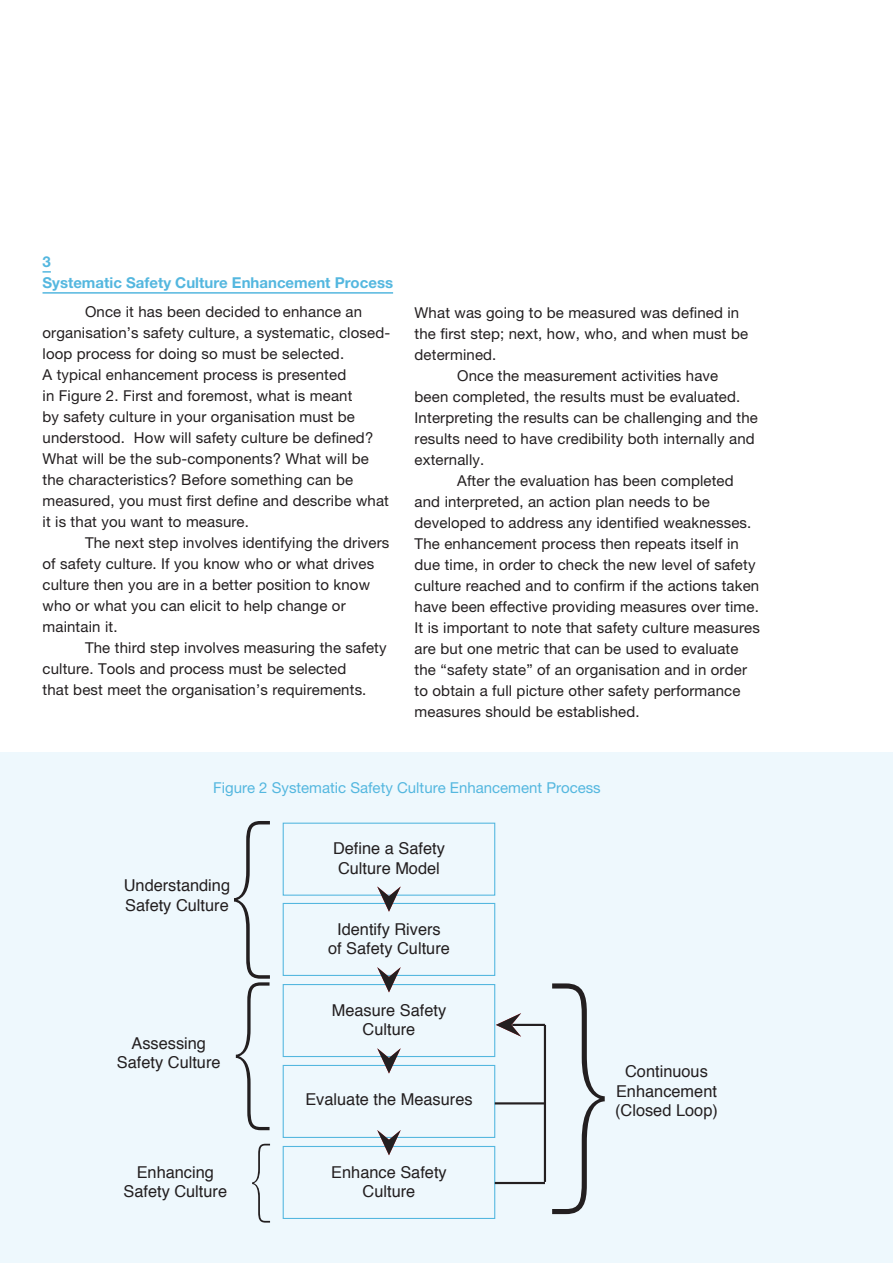
<style>
.page{position:relative;width:893px;height:1263px;background:#fff}
.page>*{position:absolute;margin:0;border:0;box-sizing:border-box;transform-origin:0 0}
.t1{font:900 expanded 255.15px "Helvetica Neue";color:#231f20}
.t2{font:900 expanded 174.45px "Helvetica Neue";color:#231f20}
.t3{font:900 expanded 163.5px "Helvetica Neue";color:#231f20}
.t4{font:900 expanded 87.15px "Helvetica Neue";color:#231f20}
.t5{font:16.35px/19.6px "Helvetica";color:#231f20;text-align:center}
.Main_text{font:15px/21px "Helvetica Neue";letter-spacing:.01em;color:#231f20}
.Subtitle{font:15px "Helvetica Neue";color:#54b7df}
.Main_text_headline{font:700 15px "Helvetica Neue";color:#54b7df}
</style>
<div class="page">
<svg style="left:43px;top:271px;width:8px;height:2px"></svg>
<hr style="left:43px;top:292px;width:350px;height:2px;background:#54b7df">
<div style="left:0;top:753px;width:893px;height:510px;background:#eef8fd"></div>
<div style="left:283px;top:823px;width:212px;height:73px;border:1px solid #54b7df"></div>
<div style="left:283px;top:903px;width:212px;height:73px;border:1px solid #54b7df"></div>
<div style="left:283px;top:984px;width:212px;height:73px;border:1px solid #54b7df"></div>
<div style="left:283px;top:1065px;width:212px;height:73px;border:1px solid #54b7df"></div>
<div style="left:283px;top:1146px;width:212px;height:73px;border:1px solid #54b7df"></div>
<svg style="left:496px;top:1013px;width:25px;height:24px"></svg>
<hr style="left:495px;top:1182px;width:50px;height:2px;background:#231f20">
<hr style="left:544px;top:1025px;width:2px;height:157px;background:#231f20">
<hr style="left:512px;top:1024px;width:33px;height:2px;background:#231f20">
<hr style="left:495px;top:1102px;width:50px;height:2px;background:#231f20">
<svg style="left:377px;top:886px;width:24px;height:26px"></svg>
<svg style="left:377px;top:967px;width:24px;height:25px"></svg>
<svg style="left:377px;top:1048px;width:24px;height:25px"></svg>
<svg style="left:377px;top:1130px;width:24px;height:25px"></svg>
<p class="Main_text_headline" style="left:43px;top:252px;width:10px">3</p>
<p class="Main_text_headline" style="left:43px;top:273px;width:352px">Systematic Safety Culture Enhancement Process</p>
<p class="Main_text" style="left:43px;top:301px;width:349px;text-indent:43px">Once it has been decided to enhance an organisation’s safety culture, a systematic, closed&shy;loop process for doing so must be selected.<br>A typical enhancement process is presented<br>in Figure 2. First and foremost, what is meant<br>by safety culture in your organisation must be understood. How will safety culture be defined?<br>What will be the sub-components? What will be the characteristics? Before something can be measured, you must first define and describe what it is that you want to measure.</p>
<p class="Main_text" style="left:43px;top:532px;width:348px;text-indent:43px">The next step involves identifying the drivers of safety culture. If you know who or what drives culture then you are in a better position to know who or what you can elicit to help change or maintain it.</p>
<p class="Main_text" style="left:43px;top:637px;width:346px;text-indent:43px">The third step involves measuring the safety culture. Tools and process must be selected<br>that best meet the organisation’s requirements.</p>
<p class="Main_text" style="left:415px;top:302px;width:335px">What was going to be measured was defined in the first step; next, how, who, and when must be determined.</p>
<p class="Main_text" style="left:415px;top:365px;width:345px;text-indent:43px">Once the measurement activities have<br>been completed, the results must be evaluated.<br>Interpreting the results can be challenging and the results need to have credibility both internally and externally.</p>
<p class="Main_text" style="left:415px;top:470px;width:347px;text-indent:43px">After the evaluation has been completed and interpreted, an action plan needs to be developed to address any identified weaknesses.<br>The enhancement process then repeats itself in due time, in order to check the new level of safety culture reached and to confirm if the actions taken have been effective providing measures over time.<br>It is important to note that safety culture measures are but one metric that can be used to evaluate the “safety state” of an organisation and in order to obtain a full picture other safety performance measures should be established.</p>
<p class="Subtitle" style="left:213px;top:779px;width:389px">Figure 2 Systematic Safety Culture Enhancement Process</p>
<p class="t2" style="left:229px;top:782px;width:47px">{</p>
<p class="t5" style="left:124px;top:876px;width:108px;text-align:left">Understanding<br>Safety Culture</p>
<p class="t5" style="left:117px;top:1033px;width:105px">Assessing<br>Safety Culture</p>
<p class="t5" style="left:123px;top:1162px;width:105px">Enhancing<br>Safety Culture</p>
<p class="t3" style="left:231px;top:946px;width:44px">{</p>
<p class="t4" style="left:249px;top:1124px;width:24px">{</p>
<p class="t5" style="left:333px;top:839px;width:113px">Define a Safety<br>Culture Model</p>
<p class="t5" style="left:328px;top:919px;width:123px">Identify Rivers<br>of Safety Culture</p>
<p class="t5" style="left:332px;top:1000px;width:116px">Measure Safety<br>Culture</p>
<p class="t5" style="left:305px;top:1090px;width:169px">Evaluate the Measures</p>
<p class="t5" style="left:331px;top:1162px;width:117px">Enhance Safety<br>Culture</p>
<p class="t1" style="left:546px;top:926px;width:68px">}</p>
<p class="t5" style="left:615px;top:1062px;width:104px">Continuous<br>Enhancement (Closed Loop)</p>
</div>
